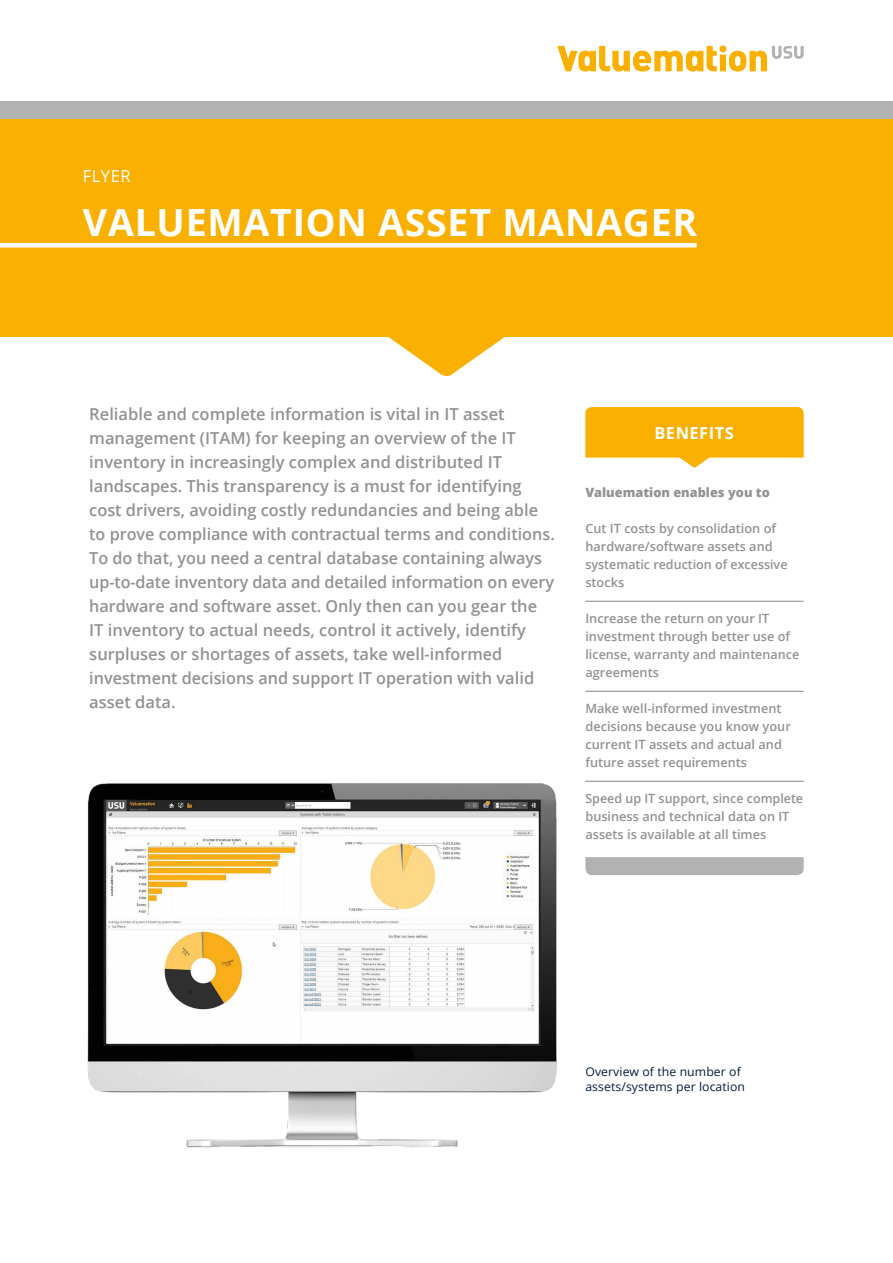
<style>
.page{position:relative;width:893px;height:1263px;background:#fff}
.page>*{position:absolute;margin:0;border:0;box-sizing:border-box;transform-origin:0 0}
.t1{font:700 37.5px "Open Sans";letter-spacing:.02em;color:#fff}
.t2{font:600 16.5px/24px "Open Sans";color:#929292}
.t3{font:700 16.5px "Open Sans";letter-spacing:.03em;color:#fff}
.t4{font:16.5px "Open Sans";letter-spacing:.03em;color:#fff}
.t5{font:600 12.75px/18px "Open Sans";color:#929292}
.t6{font:800 12.75px "Open Sans";color:#929292}
.t7{font:12px/15px "Open Sans";letter-spacing:.005em;color:#041c40}
</style>
<div class="page">
<hr style="left:585px;top:601px;width:219px;height:1px;background:#929292">
<hr style="left:585px;top:691px;width:219px;height:1px;background:#929292">
<hr style="left:585px;top:781px;width:219px;height:1px;background:#929292">
<svg style="left:585px;top:407px;width:219px;height:61px"></svg>
<div style="left:585px;top:857px;width:219px;height:18px;background:#b3b2b2"></div>
<img style="left:87px;top:783px;width:470px;height:365px">
<div style="left:0;top:101px;width:893px;height:23px;background:#b3b2b2"></div>
<svg style="left:387px;top:336px;width:119px;height:41px"></svg>
<svg style="left:557px;top:46px;width:247px;height:26px"></svg>
<div style="left:0;top:119px;width:893px;height:217px;background:#f9b000"></div>
<hr style="left:0;top:243px;width:697px;height:4px;background:#fff">
<p class="t4" style="left:83px;top:165px;width:49px">FLYER</p>
<h1 class="t1" style="left:83px;top:196px;width:616px">VALUEMATION ASSET MANAGER</h1>
<p class="t2" style="left:89px;top:401px;width:467px">Reliable and complete information is vital in IT asset management (ITAM) for keeping an overview of the IT inventory in increasingly complex and distributed IT landscapes. This transparency is a must for identifying cost drivers, avoiding costly redundancies and being able to prove compliance with contractual terms and conditions.<br>To do that, you need a central database containing always up-to-date inventory data and detailed information on every hardware and software asset. Only then can you gear the IT inventory to actual needs, control it actively, identify surpluses or shortages of assets, take well-informed investment decisions and support IT operation with valid asset data.</p>
<p class="t3" style="left:654px;top:421px;width:81px">BENEFITS</p>
<p class="t6" style="left:585px;top:483px;width:186px">Valuemation enables you to</p>
<p class="t5" style="left:585px;top:519px;width:204px">Cut IT costs by consolidation of hardware/software assets and systematic reduction of excessive stocks</p>
<p class="t5" style="left:585px;top:609px;width:216px">Increase the return on your IT investment through better use of license, warranty and maintenance agreements</p>
<p class="t5" style="left:585px;top:699px;width:207px">Make well-informed investment decisions because you know your current IT assets and actual and future asset requirements</p>
<p class="t5" style="left:585px;top:789px;width:219px">Speed up IT support, since complete business and technical data on IT assets is available at all times</p>
<p class="t7" style="left:585px;top:1064px;width:161px">Overview of the number of assets/systems per location</p>
</div>
